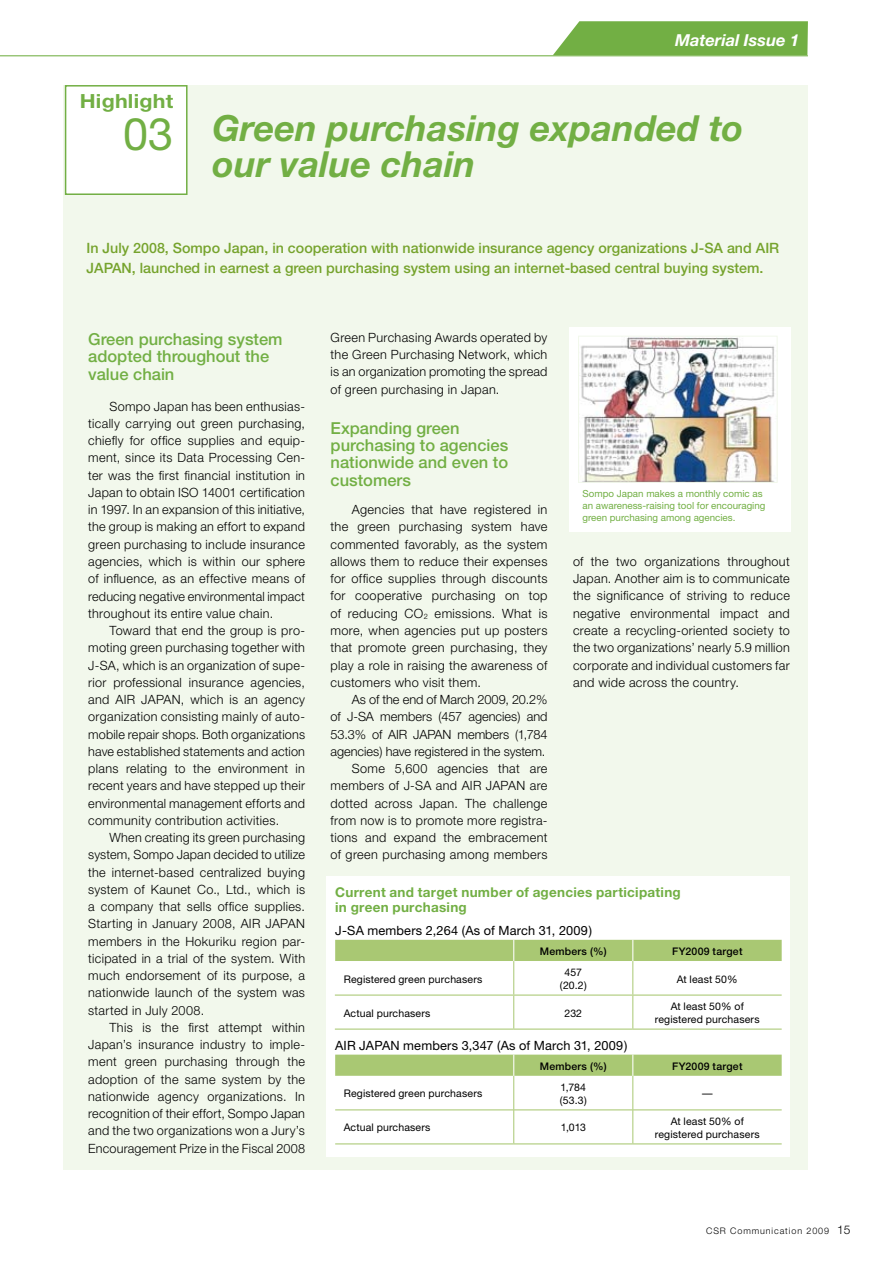
<style>
.page{position:relative;width:893px;height:1263px;background:#fff}
.page>*{position:absolute;margin:0;border:0;box-sizing:border-box;transform-origin:0 0}
.t1{font:italic 700 36px/36px "Helvetica Neue";color:#72af44}
.t2{font:700 19.5px "Helvetica Neue";letter-spacing:.01em;color:#72af44;scale:1.1 1}
.t3{font:500 16.5px/17.2px "Helvetica Neue";color:#72af44}
.t4{font:italic 700 16.5px "Helvetica Neue";color:#fff}
.t5{font:500 14.25px/20.2px "Helvetica Neue";color:#76a32d}
.t6{font:700 13.5px/15px "Helvetica Neue";letter-spacing:.02em;color:#72af44}
.t7{font:300 12.75px/17.2px "Helvetica Neue";letter-spacing:.025em;color:#000;text-align:justify}
.t8{font:12.75px "Helvetica Neue";letter-spacing:.015em;color:#000}
.t9{font:10.5px/13.5px "Helvetica Neue";letter-spacing:.015em;color:#000;text-align:center}
.t10{font:500 10.5px "Helvetica Neue";letter-spacing:.025em;color:#000}
.t11{font:9.75px/12px "Helvetica Neue";color:#72af44}
.t12{font:300 9px "Helvetica Neue";letter-spacing:.1em;color:#000}
.s1{font-weight:400;font-style:normal;font-size:45px}
.s2{font-size:12px}
</style>
<div class="page">
<div style="left:64px;top:85px;width:744px;height:1084px;background:#f2f8ec"></div>
<div style="left:66px;top:86px;width:121px;height:108px;background:#fff"></div>
<div style="left:65px;top:85px;width:123px;height:110px;border:2px solid #72af44"></div>
<svg style="left:553px;top:21px;width:255px;height:34px;background:#7ab34f"></svg>
<hr style="left:0;top:55px;width:808px;height:1px;background:#72af44">
<div style="left:326px;top:876px;width:464px;height:281px;background:#fff"></div>
<div style="left:335px;top:940px;width:447px;height:21px;background:#a9c873"></div>
<svg style="left:335px;top:961px;width:447px;height:182px"></svg>
<svg style="left:632px;top:940px;width:1px;height:21px"></svg>
<svg style="left:632px;top:1054px;width:1px;height:22px"></svg>
<svg style="left:513px;top:940px;width:1px;height:21px"></svg>
<svg style="left:513px;top:1054px;width:1px;height:22px"></svg>
<hr style="left:335px;top:1109px;width:178px;height:1px;background:#a9c873">
<hr style="left:514px;top:1109px;width:118px;height:1px;background:#a9c873">
<hr style="left:633px;top:1109px;width:149px;height:1px;background:#a9c873">
<hr style="left:335px;top:1143px;width:179px;height:1px;background:#a9c873">
<hr style="left:514px;top:1143px;width:119px;height:1px;background:#a9c873">
<hr style="left:633px;top:1143px;width:149px;height:1px;background:#a9c873">
<hr style="left:513px;top:961px;width:1px;height:33px;background:#a9c873">
<hr style="left:632px;top:961px;width:1px;height:33px;background:#a9c873">
<hr style="left:513px;top:995px;width:1px;height:33px;background:#a9c873">
<hr style="left:632px;top:995px;width:1px;height:33px;background:#a9c873">
<hr style="left:513px;top:1076px;width:1px;height:34px;background:#a9c873">
<hr style="left:632px;top:1076px;width:1px;height:34px;background:#a9c873">
<hr style="left:513px;top:1110px;width:1px;height:33px;background:#a9c873">
<hr style="left:632px;top:1110px;width:1px;height:33px;background:#a9c873">
<hr style="left:335px;top:995px;width:1px;height:33px;background:#fff">
<hr style="left:335px;top:994px;width:179px;height:1px;background:#a9c873">
<hr style="left:514px;top:994px;width:119px;height:1px;background:#a9c873">
<hr style="left:633px;top:994px;width:149px;height:1px;background:#a9c873">
<hr style="left:335px;top:1028px;width:179px;height:2px;background:#a9c873">
<hr style="left:514px;top:1028px;width:119px;height:2px;background:#a9c873">
<hr style="left:633px;top:1028px;width:149px;height:2px;background:#a9c873">
<div style="left:570px;top:327px;width:221px;height:204px;background:#fff"></div>
<img style="left:581px;top:338px;width:194px;height:143px">
<div style="left:578px;top:336px;width:199px;height:147px;border:1px solid #f2f8ec"></div>
<p class="t4" style="left:675px;top:30px;width:126px">Material Issue 1</p>
<h2 class="t2" style="left:80px;top:89px;width:86px">Highlight</h2>
<h1 class="t1" style="left:213px;top:109px;width:532px;text-indent:-89px"><span class="s1">03</span> Green purchasing expanded to our value chain</h1>
<p class="t5" style="left:87px;top:237px;width:694px">In July 2008, Sompo Japan, in cooperation with nationwide insurance agency organizations J-SA and AIR<br>JAPAN, launched in earnest a green purchasing system using an internet-based central buying system.</p>
<p class="t3" style="left:88px;top:331px;width:196px">Green purchasing system adopted throughout the value chain</p>
<p class="t7" style="left:88px;top:397px;width:218px;text-indent:21px">Sompo Japan has been enthusias&shy;tically carrying out green purchasing, chiefly for office supplies and equip&shy;ment, since its Data Processing Cen&shy;ter was the first financial institution in Japan to obtain ISO 14001 certification in 1997. In an expansion of this initiative, the group is making an effort to expand green purchasing to include insurance agencies, which is within our sphere of influence, as an effective means of reducing negative environmental impact throughout its entire value chain.</p>
<p class="t7" style="left:88px;top:621px;width:218px;text-indent:21px">Toward that end the group is pro&shy;moting green purchasing together with J-SA, which is an organization of supe&shy;rior professional insurance agencies, and AIR JAPAN, which is an agency organization consisting mainly of auto&shy;mobile repair shops. Both organizations have established statements and action plans relating to the environment in recent years and have stepped up their environmental management efforts and community contribution activities.</p>
<p class="t7" style="left:88px;top:828px;width:218px;text-indent:21px">When creating its green purchasing system, Sompo Japan decided to utilize the internet-based centralized buying system of Kaunet Co., Ltd., which is a company that sells office supplies.<br>Starting in January 2008, AIR JAPAN members in the Hokuriku region par&shy;ticipated in a trial of the system. With much endorsement of its purpose, a nationwide launch of the system was started in July 2008.</p>
<p class="t7" style="left:88px;top:1018px;width:218px;text-indent:21px">This is the first attempt within Japan’s insurance industry to imple&shy;ment green purchasing through the adoption of the same system by the nationwide agency organizations. In recognition of their effort, Sompo Japan and the two organizations won a Jury’s Encouragement Prize in the Fiscal 2008</p>
<p class="t7" style="left:331px;top:328px;width:218px">Green Purchasing Awards operated by the Green Purchasing Network, which is an organization promoting the spread of green purchasing in Japan.</p>
<p class="t3" style="left:331px;top:419px;width:179px">Expanding green purchasing to agencies nationwide and even to customers</p>
<p class="t7" style="left:331px;top:501px;width:218px;text-indent:21px">Agencies that have registered in the green purchasing system have commented favorably, as the system allows them to reduce their expenses for office supplies through discounts for cooperative purchasing on top of reducing CO<sub>2</sub> emissions. What is more, when agencies put up posters that promote green purchasing, they play a role in raising the awareness of customers who visit them.</p>
<p class="t7" style="left:331px;top:690px;width:218px;text-align:right">As of the end of March 2009, 20.2%<br>of J-SA members (457 agencies) and 53.3% of AIR JAPAN members (1,784 agencies) have registered in the system.<br>Some 5,600 agencies that are members of J-SA and AIR JAPAN are dotted across Japan. The challenge from now is to promote more registra&shy;tions and expand the embracement of green purchasing among members</p>
<p class="t11" style="left:583px;top:488px;width:184px">Sompo Japan makes a monthly comic as an awareness-raising tool for encouraging green purchasing among agencies.</p>
<p class="t7" style="left:573px;top:552px;width:218px">of the two organizations throughout Japan. Another aim is to communicate the significance of striving to reduce negative environmental impact and create a recycling-oriented society to the two organizations’ nearly 5.9 million corporate and individual customers far and wide across the country.</p>
<p class="t6" style="left:335px;top:884px;width:347px">Current and target number of agencies participating in green purchasing</p>
<p class="t8" style="left:335px;top:923px;width:258px">J-SA members 2,264 (As of March 31, 2009)</p>
<p class="t10" style="left:540px;top:945px;width:68px">Members (%)</p>
<p class="t10" style="left:672px;top:945px;width:72px">FY2009 target</p>
<p class="t9" style="left:344px;top:972px;width:140px">Registered green purchasers</p>
<p class="t9" style="left:560px;top:965px;width:29px">457 (20.2)</p>
<p class="t9" style="left:677px;top:972px;width:63px">At least 50%</p>
<p class="t9" style="left:344px;top:1006px;width:88px">Actual purchasers</p>
<p class="t9" style="left:564px;top:1006px;width:19px">232</p>
<p class="t9" style="left:655px;top:999px;width:106px">At least 50% of registered purchasers</p>
<p class="t8" style="left:335px;top:1038px;width:294px">AIR JAPAN members 3,347 (As of March 31, 2009)</p>
<p class="t10" style="left:540px;top:1060px;width:68px">Members (%)</p>
<p class="t10" style="left:672px;top:1060px;width:72px">FY2009 target</p>
<p class="t9" style="left:344px;top:1087px;width:140px">Registered green purchasers</p>
<p class="t9" style="left:560px;top:1080px;width:29px;text-align:left">1,784 (53.3)</p>
<p class="t9" style="left:702px;top:1087px;width:12px">—</p>
<p class="t9" style="left:344px;top:1121px;width:88px">Actual purchasers</p>
<p class="t9" style="left:561px;top:1121px;width:27px">1,013</p>
<p class="t9" style="left:655px;top:1114px;width:106px">At least 50% of registered purchasers</p>
<p class="t12" style="left:706px;top:1225px;width:146px">CSR Communication 2009 <span class="s2">15</span></p>
</div>
